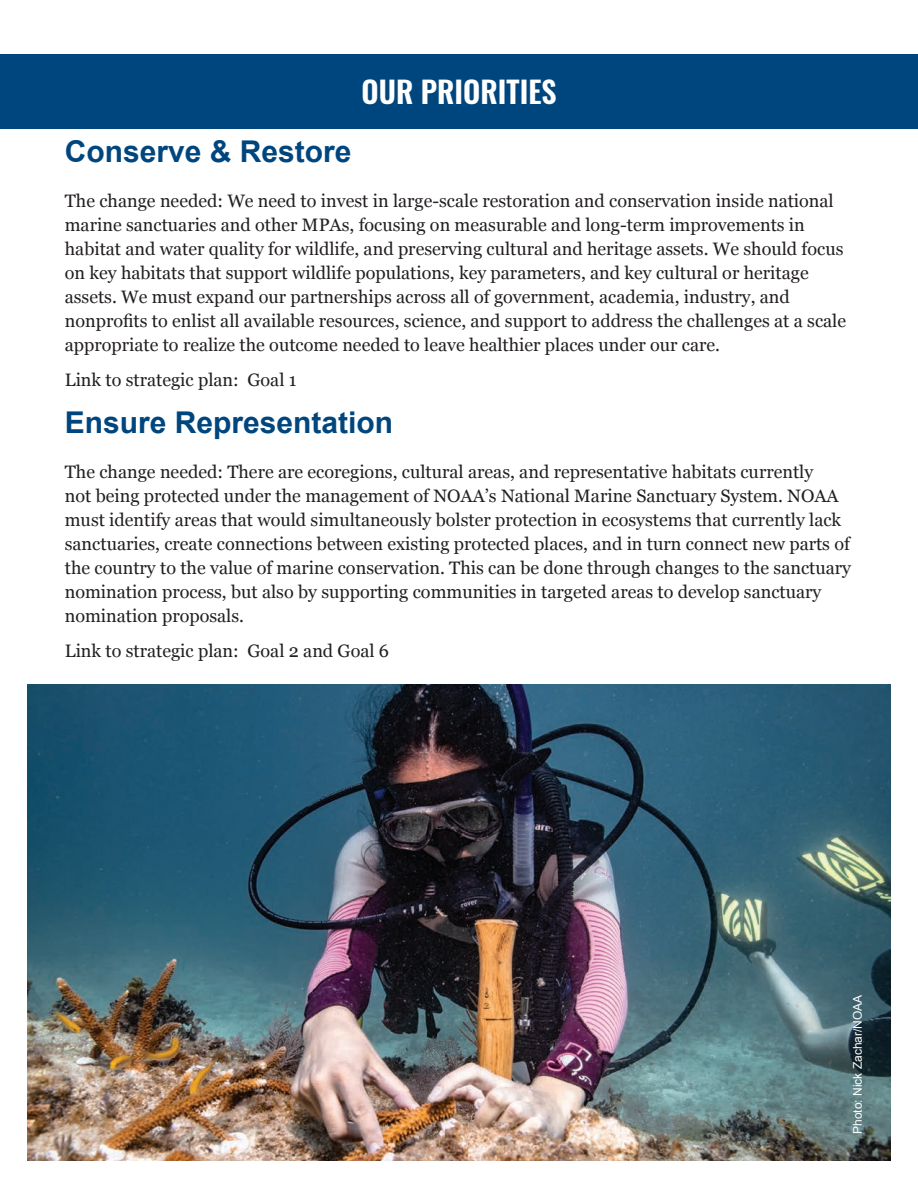
<style>
.page{position:relative;width:918px;height:1188px;background:#fff}
.page>*{position:absolute;margin:0;border:0;box-sizing:border-box;transform-origin:0 0}
.t1{font:700 30px "Arial";color:#00467e}
.t2{font:600 30px "Oswald";color:#fff}
.t3{font:18px/24px "Georgia";color:#231f20}
.t4{font:12px "Arial";color:#fff}
</style>
<div class="page">
<div style="left:0;top:54px;width:918px;height:75px;background:#00467e"></div>
<img style="left:27px;top:685px;width:864px;height:476px">
<h2 class="t2" style="left:361px;top:71px;width:197px">OUR PRIORITIES</h2>
<h3 class="t1" style="left:65px;top:131px;width:288px">Conserve &amp; Restore</h3>
<p class="t3" style="left:65px;top:188px;width:783px">The change needed: We need to invest in large-scale restoration and conservation inside national marine sanctuaries and other MPAs, focusing on measurable and long-term improvements in habitat and water quality for wildlife, and preserving cultural and heritage assets. We should focus on key habitats that support wildlife populations, key parameters, and key cultural or heritage assets. We must expand our partnerships across all of government, academia, industry, and nonprofits to enlist all available resources, science, and support to address the challenges at a scale appropriate to realize the outcome needed to leave healthier places under our care.</p>
<p class="t3" style="left:65px;top:367px;width:233px">Link to strategic plan: Goal 1</p>
<h3 class="t1" style="left:65px;top:403px;width:330px">Ensure Representation</h3>
<p class="t3" style="left:65px;top:459px;width:788px">The change needed: There are ecoregions, cultural areas, and representative habitats currently<br>not being protected under the management of NOAA’s National Marine Sanctuary System. NOAA must identify areas that would simultaneously bolster protection in ecosystems that currently lack sanctuaries, create connections between existing protected places, and in turn connect new parts of the country to the value of marine conservation. This can be done through changes to the sanctuary nomination process, but also by supporting communities in targeted areas to develop sanctuary nomination proposals.</p>
<p class="t3" style="left:65px;top:638px;width:326px">Link to strategic plan: Goal 2 and Goal 6</p>
<p class="t4" style="left:850px;top:1134px;width:141px;rotate:-90deg">Photo: Nick Zachar/NOAA</p>
</div>
